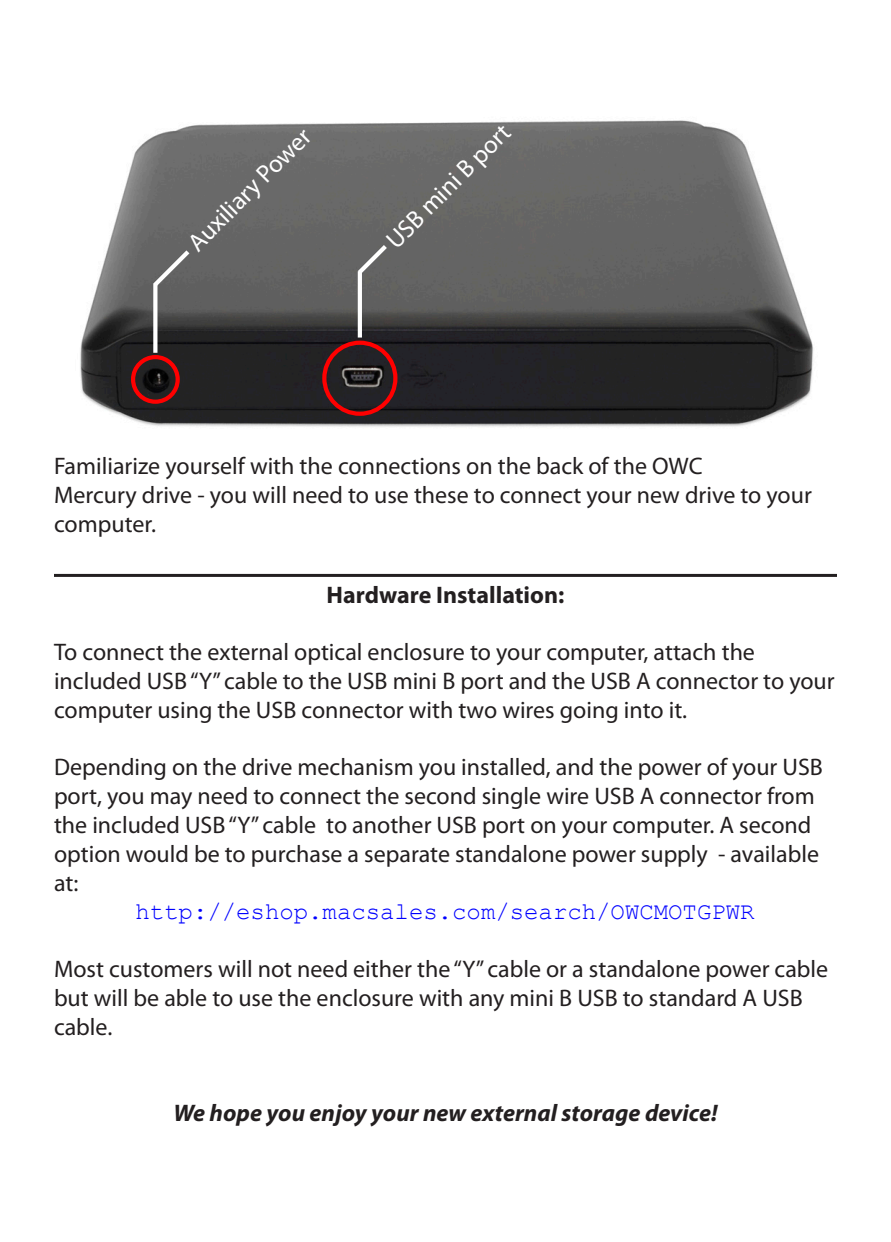
<style>
.page{position:relative;width:891px;height:1242px;background:#fff}
.page>*{position:absolute;margin:0;border:0;box-sizing:border-box;transform-origin:0 0}
.t1{font:25.2px "Myriad Pro";color:#fff}
.t2{font:24px/28.8px "Myriad Pro";color:#231f20}
.t3{font:24px "Courier New";color:#00f}
.t4{font:italic 700 24px "Myriad Pro";color:#231f20}
.t5{font:700 24px "Myriad Pro";color:#231f20}
</style>
<div class="page">
<hr style="left:54px;top:574px;width:783px;height:3px;background:#231f20">
<img style="left:80px;top:120px;width:734px;height:307px">
<div style="left:131px;top:355px;width:49px;height:49px;border:4px solid #f00;border-radius:50%"></div>
<svg style="left:153px;top:291px;width:4px;height:62px"></svg>
<svg style="left:149px;top:246px;width:45px;height:45px;background:#737373"></svg>
<div style="left:322px;top:341px;width:75px;height:75px;border:4px solid #f00;border-radius:50%"></div>
<hr style="left:358px;top:271px;width:4px;height:67px;background:#fff">
<svg style="left:353px;top:241px;width:38px;height:38px"></svg>
<p class="t1" style="left:181px;top:236px;width:164px;rotate:-45deg">Auxiliary Power</p>
<p class="t1" style="left:379px;top:233px;width:166px;rotate:-45deg">USB mini B port</p>
<p class="t2" style="left:54px;top:451px;width:759px">Familiarize yourself with the connections on the back of the OWC<br>Mercury drive - you will need to use these to connect your new drive to your computer.</p>
<p class="t5" style="left:327px;top:579px;width:239px">Hardware Installation:</p>
<p class="t2" style="left:54px;top:637px;width:782px">To connect the external optical enclosure to your computer, attach the included USB “Y” cable to the USB mini B port and the USB A connector to your computer using the USB connector with two wires going into it.</p>
<p class="t2" style="left:54px;top:753px;width:770px">Depending on the drive mechanism you installed, and the power of your USB</p>
<p class="t2" style="left:54px;top:781px;width:762px">port, you may need to connect the second single wire USB A connector from</p>
<p class="t2" style="left:54px;top:810px;width:759px">the included USB “Y” cable to another USB port on your computer. A second</p>
<p class="t2" style="left:54px;top:839px;width:767px">option would be to purchase a separate standalone power supply - available</p>
<p class="t2" style="left:54px;top:868px;width:26px">at:</p>
<p class="t3" style="left:135px;top:897px;width:621px">http://eshop.macsales.com/search/OWCMOTGPWR</p>
<p class="t2" style="left:54px;top:954px;width:776px">Most customers will not need either the “Y” cable or a standalone power cable but will be able to use the enclosure with any mini B USB to standard A USB cable.</p>
<p class="t4" style="left:173px;top:1097px;width:546px">We hope you enjoy your new external storage device!</p>
</div>
